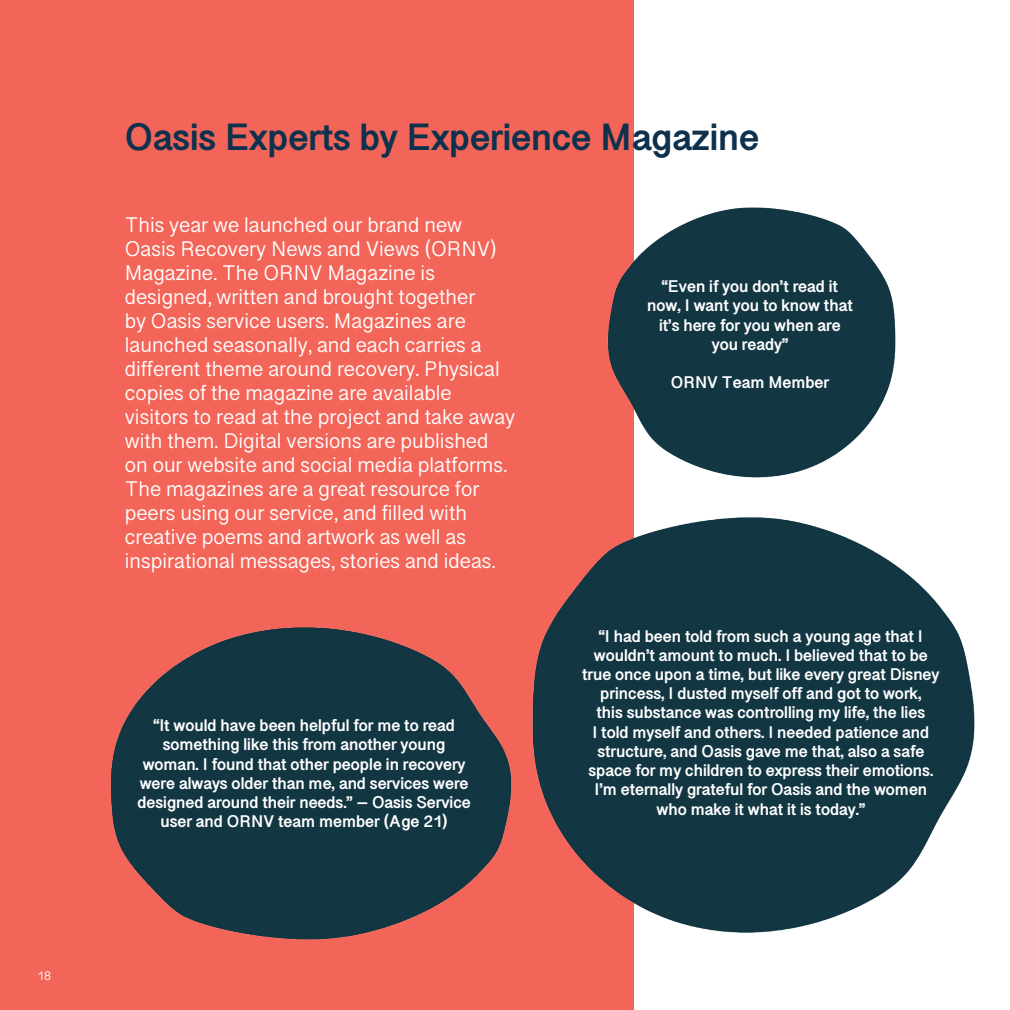
<style>
.page{position:relative;width:1010px;height:1010px;background:#fff}
.page>*{position:absolute;margin:0;border:0;box-sizing:border-box;transform-origin:0 0}
.Page_Title{font:700 36px "Telugu Sangam MN";color:#0e314d}
.Content{font:20px/24px "Telugu Sangam MN";color:#fff}
.Content-2{font:700 16px/19.2px "Telugu Sangam MN";color:#fff;text-align:center}
.Page_Number{font:12px "Telugu Sangam MN";color:#fff}
</style>
<div class="page">
<div style="left:0;top:0;width:633px;height:1009px;background:#f26558"></div>
<img style="left:607px;top:200px;width:289px;height:288px">
<img style="left:110px;top:627px;width:395px;height:313px">
<img style="left:505px;top:507px;width:470px;height:440px">
<p class="Page_Number" style="left:37px;top:968px;width:16px">18</p>
<p class="Page_Title" style="left:125px;top:117px;width:635px">Oasis Experts by Experience Magazine</p>
<p class="Content" style="left:125px;top:212px;width:392px">This year we launched our brand new Oasis Recovery News and Views (ORNV)<br>Magazine. The ORNV Magazine is designed, written and brought together<br>by Oasis service users. Magazines are launched seasonally, and each carries a different theme around recovery. Physical copies of the magazine are available visitors to read at the project and take away with them. Digital versions are published on our website and social media platforms.<br>The magazines are a great resource for peers using our service, and filled with creative poems and artwork as well as inspirational messages, stories and ideas.</p>
<p class="Content-2" style="left:137px;top:716px;width:334px">“It would have been helpful for me to read something like this from another young woman. I found that other people in recovery were always older than me, and services were designed around their needs.” – Oasis Service user and ORNV team member (Age 21)</p>
<p class="Content-2" style="left:647px;top:277px;width:207px">“Even if you don’t read it now, I want you to know that it’s here for you when are you ready”</p>
<p class="Content-2" style="left:670px;top:373px;width:160px">ORNV Team Member</p>
<p class="Content-2" style="left:582px;top:626px;width:359px">“I had been told from such a young age that I wouldn’t amount to much. I believed that to be true once upon a time, but like every great Disney princess, I dusted myself off and got to work,<br>this substance was controlling my life, the lies<br>I told myself and others. I needed patience and structure, and Oasis gave me that, also a safe space for my children to express their emotions.<br>I’m eternally grateful for Oasis and the women who make it what it is today.”</p>
</div>
